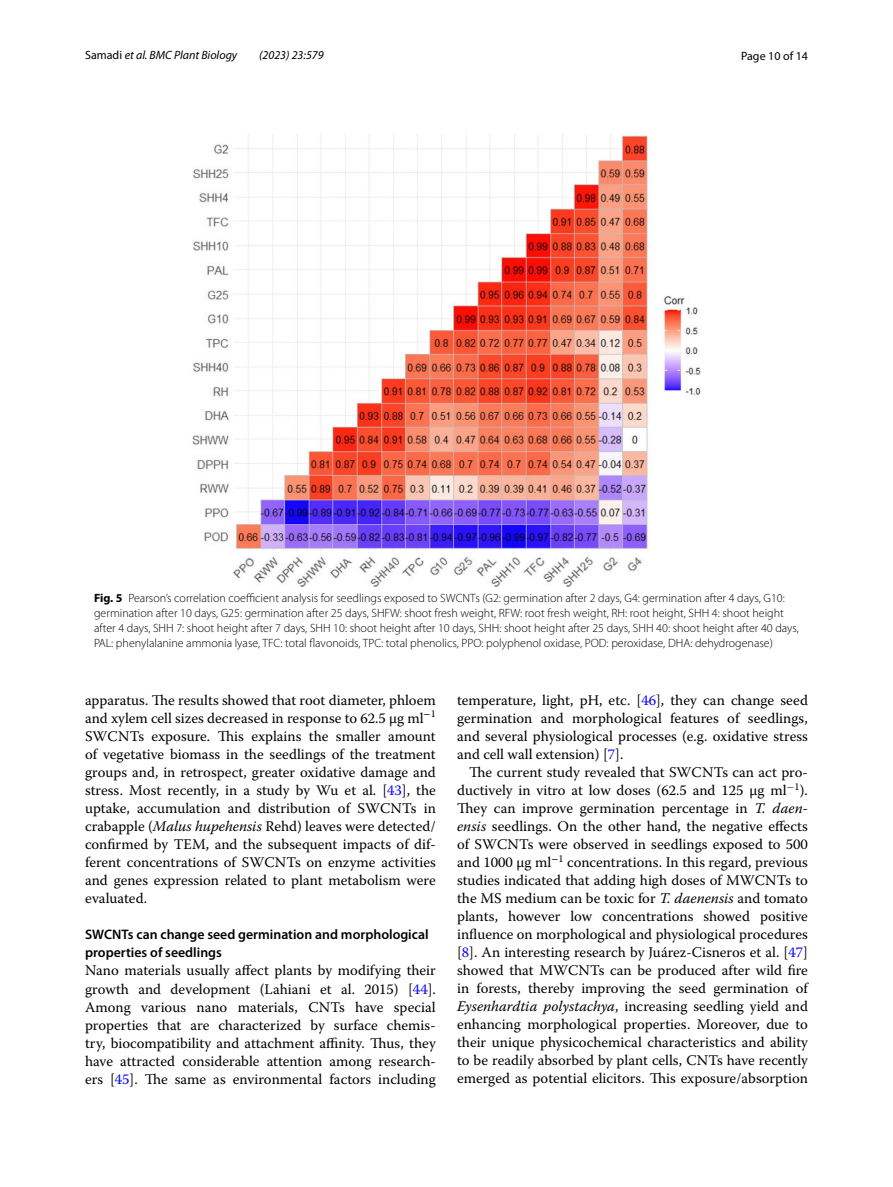
<style>
.page{position:relative;width:893px;height:1187px;background:#fff}
.page>*{position:absolute;margin:0;border:0;box-sizing:border-box;transform-origin:0 0}
.t1{font:14.7px/18px "Warnock Pro";color:#000;text-align:justify}
.t2{font:600 13.8px/18px "Myriad Pro";color:#000}
.t3{font:300 12px/15px "Myriad Pro";color:#000}
.t4{font:italic 12px "Myriad Pro";color:#000}
.t5{font:12px "Myriad Pro";color:#000}
.s1{font-style:normal}
.s2{font-weight:700}
.s3{color:#00f}
.s4{font-style:italic}
</style>
<div class="page">
<img style="left:192px;top:134px;width:509px;height:453px">
<p class="t4" style="left:85px;top:48px;width:154px"><span class="s1">Samadi</span> et al. BMC Plant Biology</p>
<p class="t4" style="left:259px;top:48px;width:66px">(2023) 23:579</p>
<p class="t5" style="left:741px;top:48px;width:68px">Page 10 of 14</p>
<p class="t3" style="left:94px;top:591px;width:706px"><span class="s2">Fig. 5</span> Pearson’s correlation coefficient analysis for seedlings exposed to SWCNTs (G2: germination after 2 days, G4: germination after 4 days, G10: germination after 10 days, G25: germination after 25 days, SHFW: shoot fresh weight, RFW: root fresh weight, RH: root height, SHH 4: shoot height after 4 days, SHH 7: shoot height after 7 days, SHH 10: shoot height after 10 days, SHH: shoot height after 25 days, SHH 40: shoot height after 40 days, PAL: phenylalanine ammonia lyase, TFC: total flavonoids, TPC: total phenolics, PPO: polyphenol oxidase, POD: peroxidase, DHA: dehydrogenase)</p>
<p class="t1" style="left:85px;top:691px;width:352px">apparatus. The results showed that root diameter, phloem and xylem cell sizes decreased in response to 62.5 µg ml<sup>−</sup><sup>1<br></sup>SWCNTs exposure. This explains the smaller amount of vegetative biomass in the seedlings of the treatment groups and, in retrospect, greater oxidative damage and stress. Most recently, in a study by Wu et al. [<span class="s3">43</span>], the uptake, accumulation and distribution of SWCNTs in crabapple (<span class="s4">Malus hupehensis</span> Rehd) leaves were detected/ confirmed by TEM, and the subsequent impacts of dif&shy;ferent concentrations of SWCNTs on enzyme activities and genes expression related to plant metabolism were evaluated.</p>
<p class="t2" style="left:85px;top:925px;width:345px">SWCNTs can change seed germination and morphological properties of seedlings</p>
<p class="t1" style="left:85px;top:961px;width:352px">Nano materials usually affect plants by modifying their growth and development (Lahiani et al. 2015) [<span class="s3">44</span>].<br>Among various nano materials, CNTs have special properties that are characterized by surface chemis&shy;try, biocompatibility and attachment affinity. Thus, they have attracted considerable attention among research&shy;ers [<span class="s3">45</span>]. The same as environmental factors including</p>
<p class="t1" style="left:457px;top:691px;width:352px">temperature, light, pH, etc. [<span class="s3">46</span>], they can change seed germination and morphological features of seedlings, and several physiological processes (e.g. oxidative stress and cell wall extension) [<span class="s3">7</span>].</p>
<p class="t1" style="left:457px;top:763px;width:352px;text-indent:12px">The current study revealed that SWCNTs can act pro&shy;ductively in vitro at low doses (62.5 and 125 µg ml<sup>−</sup><sup>1</sup>).<br>They can improve germination percentage in <span class="s4">T. daen&shy;ensis</span> seedlings. On the other hand, the negative effects of SWCNTs were observed in seedlings exposed to 500 and 1000 µg ml<sup>−</sup><sup>1</sup> concentrations. In this regard, previous studies indicated that adding high doses of MWCNTs to the MS medium can be toxic for <span class="s4">T. daenensis</span> and tomato plants, however low concentrations showed positive influence on morphological and physiological procedures [<span class="s3">8</span>]. An interesting research by Juárez-Cisneros et al. [<span class="s3">47</span>] showed that MWCNTs can be produced after wild fire in forests, thereby improving the seed germination of <span class="s4">Eysenhardtia polystachya</span>, increasing seedling yield and enhancing morphological properties. Moreover, due to their unique physicochemical characteristics and ability to be readily absorbed by plant cells, CNTs have recently emerged as potential elicitors. This exposure/absorption</p>
</div>
